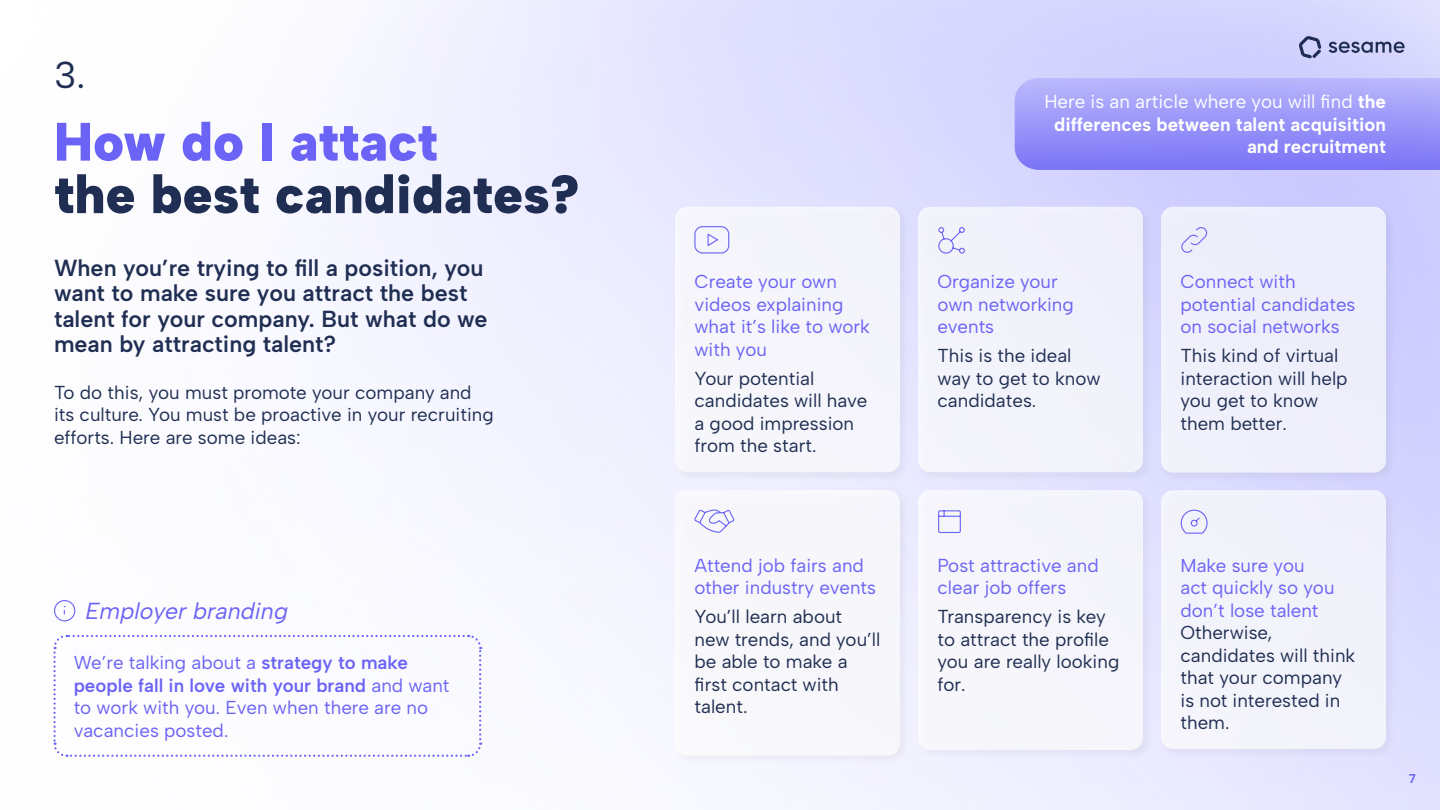
<style>
.page{position:relative;width:1440px;height:810px;background:#fff}
.page>*{position:absolute;margin:0;border:0;box-sizing:border-box;transform-origin:0 0}
.t1{font:900 54px "Albert Sans";color:#1f2e52}
.t2{font:900 54px "Albert Sans";color:#6b63f5}
.t3{font:37.5px "Albert Sans";color:#1f2e52}
.t4{font:600 23.25px/25.5px "Albert Sans";color:#1f2e52}
.t5{font:italic 23.25px "Albert Sans";color:#6b63f5}
.t6{font:18.75px/22.5px "Albert Sans";color:#1f2e52}
.t7{font:18.75px/22.5px "Albert Sans";color:#6b63f5}
.t8{font:700 18.75px/22.5px "Albert Sans";color:#fff;text-align:right}
.t9{font:700 12.75px "Albert Sans";color:#6b63f5}
.s1{font-weight:600}
.s2{font-weight:400}
</style>
<div class="page">
<div style="left:671px;top:203px;width:240px;height:280px;background:#e5e5fc"></div>
<div style="left:675px;top:207px;width:225px;height:265px;background:#f5f5fb;border-radius:12px"></div>
<div style="left:914px;top:203px;width:240px;height:280px;background:#000;opacity:.07"></div>
<div style="left:918px;top:207px;width:225px;height:265px;background:#f2f2fb;border-radius:12px"></div>
<div style="left:1157px;top:203px;width:240px;height:281px;background:#000;opacity:.07"></div>
<div style="left:1161px;top:207px;width:225px;height:266px;background:#efeffb;border-radius:12px"></div>
<div style="left:671px;top:487px;width:240px;height:280px;background:#eeeefd"></div>
<div style="left:675px;top:490px;width:225px;height:266px;background:#f7f7fb;border-radius:12px"></div>
<div style="left:914px;top:487px;width:240px;height:274px;background:#e6e6fd"></div>
<div style="left:918px;top:490px;width:225px;height:260px;background:#f5f5fb;border-radius:12px"></div>
<div style="left:1157px;top:487px;width:240px;height:273px;background:#000;opacity:.07"></div>
<div style="left:1161px;top:490px;width:225px;height:259px;background:#f3f3fb;border-radius:12px"></div>
<svg style="left:53px;top:634px;width:430px;height:124px"></svg>
<div style="left:54px;top:600px;width:21px;height:21px;border:1px solid #6b63f5;border-radius:50%"></div>
<svg style="left:694px;top:226px;width:36px;height:28px"></svg>
<svg style="left:938px;top:227px;width:27px;height:27px"></svg>
<svg style="left:1181px;top:227px;width:27px;height:26px"></svg>
<svg style="left:694px;top:509px;width:41px;height:24px"></svg>
<svg style="left:938px;top:510px;width:23px;height:23px"></svg>
<svg style="left:1180px;top:509px;width:28px;height:25px"></svg>
<svg style="left:1014px;top:77px;width:426px;height:93px;background:#9a96f9"></svg>
<svg style="left:1329px;top:41px;width:76px;height:12px"></svg>
<svg style="left:1299px;top:36px;width:22px;height:22px"></svg>
<h2 class="t3" style="left:54px;top:52px;width:33px">3.</h2>
<h1 class="t2" style="left:54px;top:109px;width:385px">How do I attact</h1>
<h1 class="t1" style="left:54px;top:161px;width:527px">the best candidates?</h1>
<p class="t4" style="left:54px;top:255px;width:435px">When you’re trying to fill a position, you want to make sure you attract the best talent for your company. But what do we mean by attracting talent?</p>
<p class="t6" style="left:54px;top:381px;width:441px">To do this, you must promote your company and its culture. You must be proactive in your recruiting efforts. Here are some ideas:</p>
<p class="t5" style="left:86px;top:597px;width:204px">Employer branding</p>
<p class="t7" style="left:74px;top:651px;width:377px">We’re talking about a <span class="s1">strategy to make people fall in love with your brand</span> and want to work with you. Even when there are no vacancies posted.</p>
<p class="t7" style="left:694px;top:270px;width:177px">Create your own videos explaining what it’s like to work with you</p>
<p class="t6" style="left:694px;top:367px;width:175px">Your potential candidates will have a good impression from the start.</p>
<p class="t7" style="left:694px;top:554px;width:183px">Attend job fairs and other industry events</p>
<p class="t6" style="left:694px;top:606px;width:187px">You’ll learn about new trends, and you’ll be able to make a first contact with talent.</p>
<p class="t8" style="left:1044px;top:90px;width:343px"><span class="s2">Here is an article where you will find</span> the differences between talent acquisition and recruitment</p>
<p class="t7" style="left:938px;top:270px;width:138px">Organize your own networking events</p>
<p class="t6" style="left:938px;top:345px;width:165px">This is the ideal way to get to know candidates.</p>
<p class="t7" style="left:1180px;top:270px;width:177px">Connect with potential candidates on social networks</p>
<p class="t6" style="left:1180px;top:345px;width:169px">This kind of virtual interaction will help you get to know them better.</p>
<p class="t7" style="left:938px;top:554px;width:163px">Post attractive and clear job offers</p>
<p class="t6" style="left:938px;top:606px;width:183px">Transparency is key to attract the profile you are really looking for.</p>
<p class="t7" style="left:1180px;top:554px;width:156px">Make sure you act quickly so you don’t lose talent</p>
<p class="t6" style="left:1180px;top:621px;width:176px">Otherwise, candidates will think that your company is not interested in them.</p>
<p class="t9" style="left:1409px;top:771px;width:9px">7</p>
</div>
